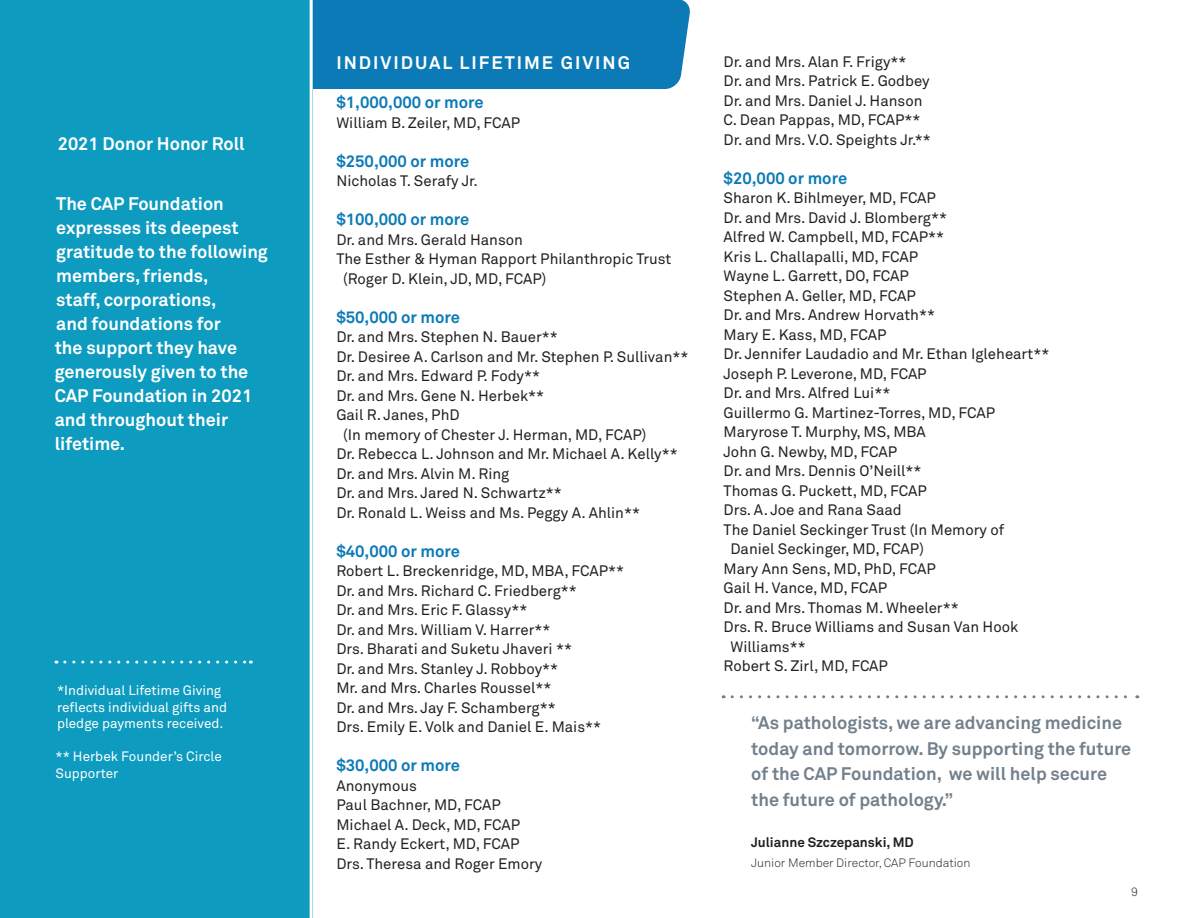
<style>
.page{position:relative;width:1188px;height:918px;background:#fff}
.page>*{position:absolute;margin:0;border:0;box-sizing:border-box;transform-origin:0 0}
.t1{font:700 18px/24px "Akkurat Std";color:#fff}
.t2{font:700 18px/25.5px "Akkurat Std";color:#73808b}
.t3{font:700 18px "Akkurat Std";letter-spacing:.11em;color:#fff}
.t4{font:700 16.5px "Akkurat Std";color:#0c7ab6}
.t5{font:15px/19.5px "Akkurat Std";color:#231f20}
.t6{font:13.5px/16.5px "Akkurat Std";color:#fff}
.t7{font:700 13.5px "Akkurat Std";color:#231f20}
.t8{font:300 12px "Akkurat Std";color:#231f20}
</style>
<div class="page">
<div style="left:313px;top:0;width:377px;height:89px;background:#0c7ab6"></div>
<div style="left:0;top:0;width:313px;height:918px;background:#0d9bbf"></div>
<hr style="left:310px;top:0;width:3px;height:918px;background:#fff">
<svg style="left:732px;top:695px;width:406px;height:3px"></svg>
<svg style="left:65px;top:661px;width:186px;height:3px"></svg>
<p class="t1" style="left:58px;top:131px;width:188px">2021 Donor Honor Roll</p>
<p class="t1" style="left:55px;top:192px;width:215px">The CAP Foundation expresses its deepest gratitude to the following members, friends,<br>staff, corporations,<br>and foundations for<br>the support they have generously given to the<br>CAP Foundation in 2021 and throughout their lifetime.</p>
<p class="t6" style="left:57px;top:682px;width:172px">*Individual Lifetime Giving reflects individual gifts and pledge payments received.</p>
<p class="t6" style="left:56px;top:748px;width:168px">** Herbek Founder’s Circle<br>Supporter</p>
<p class="t3" style="left:336px;top:52px;width:295px">INDIVIDUAL LIFETIME GIVING</p>
<p class="t4" style="left:336px;top:92px;width:149px">$1,000,000 or more</p>
<p class="t5" style="left:336px;top:113px;width:185px">William B. Zeiler, MD, FCAP</p>
<p class="t4" style="left:336px;top:151px;width:135px">$250,000 or more</p>
<p class="t5" style="left:336px;top:171px;width:143px">Nicholas T. Serafy Jr.</p>
<p class="t4" style="left:336px;top:209px;width:135px">$100,000 or more</p>
<p class="t5" style="left:336px;top:230px;width:188px">Dr. and Mrs. Gerald Hanson</p>
<p class="t5" style="left:336px;top:249px;width:336px">The Esther &amp; Hyman Rapport Philanthropic Trust</p>
<p class="t5" style="left:343px;top:269px;width:205px">(Roger D. Klein, JD, MD, FCAP)</p>
<p class="t4" style="left:336px;top:307px;width:125px">$50,000 or more</p>
<p class="t5" style="left:336px;top:327px;width:223px">Dr. and Mrs. Stephen N. Bauer**</p>
<p class="t5" style="left:336px;top:347px;width:354px">Dr. Desiree A. Carlson and Mr. Stephen P. Sullivan**</p>
<p class="t5" style="left:336px;top:366px;width:205px">Dr. and Mrs. Edward P. Fody**</p>
<p class="t5" style="left:336px;top:386px;width:209px">Dr. and Mrs. Gene N. Herbek**</p>
<p class="t5" style="left:336px;top:405px;width:125px">Gail R. Janes, PhD</p>
<p class="t5" style="left:343px;top:425px;width:305px">(In memory of Chester J. Herman, MD, FCAP)</p>
<p class="t5" style="left:336px;top:444px;width:343px">Dr. Rebecca L. Johnson and Mr. Michael A. Kelly**</p>
<p class="t5" style="left:336px;top:464px;width:174px">Dr. and Mrs. Alvin M. Ring</p>
<p class="t5" style="left:336px;top:483px;width:227px">Dr. and Mrs. Jared N. Schwartz**</p>
<p class="t5" style="left:336px;top:503px;width:305px">Dr. Ronald L. Weiss and Ms. Peggy A. Ahlin**</p>
<p class="t4" style="left:336px;top:541px;width:125px">$40,000 or more</p>
<p class="t5" style="left:336px;top:561px;width:289px">Robert L. Breckenridge, MD, MBA, FCAP** Dr. and Mrs. Richard C. Friedberg**<br>Dr. and Mrs. Eric F. Glassy**<br>Dr. and Mrs. William V. Harrer**<br>Drs. Bharati and Suketu Jhaveri **<br>Dr. and Mrs. Stanley J. Robboy**<br>Mr. and Mrs. Charles Roussel**<br>Dr. and Mrs. Jay F. Schamberg**<br>Drs. Emily E. Volk and Daniel E. Mais**</p>
<p class="t4" style="left:336px;top:755px;width:125px">$30,000 or more</p>
<p class="t5" style="left:336px;top:776px;width:208px">Anonymous<br>Paul Bachner, MD, FCAP<br>Michael A. Deck, MD, FCAP<br>E. Randy Eckert, MD, FCAP<br>Drs. Theresa and Roger Emory</p>
<p class="t5" style="left:724px;top:52px;width:209px">Dr. and Mrs. Alan F. Frigy**<br>Dr. and Mrs. Patrick E. Godbey<br>Dr. and Mrs. Daniel J. Hanson<br>C. Dean Pappas, MD, FCAP**<br>Dr. and Mrs. V.O. Speights Jr.**</p>
<p class="t4" style="left:724px;top:168px;width:125px">$20,000 or more</p>
<p class="t5" style="left:724px;top:188px;width:214px">Sharon K. Bihlmeyer, MD, FCAP</p>
<p class="t5" style="left:724px;top:208px;width:225px">Dr. and Mrs. David J. Blomberg**</p>
<p class="t5" style="left:724px;top:227px;width:222px">Alfred W. Campbell, MD, FCAP**</p>
<p class="t5" style="left:724px;top:247px;width:196px">Kris L. Challapalli, MD, FCAP</p>
<p class="t5" style="left:724px;top:266px;width:187px">Wayne L. Garrett, DO, FCAP</p>
<p class="t5" style="left:724px;top:286px;width:194px">Stephen A. Geller, MD, FCAP</p>
<p class="t5" style="left:724px;top:305px;width:213px">Dr. and Mrs. Andrew Horvath**</p>
<p class="t5" style="left:724px;top:325px;width:164px">Mary E. Kass, MD, FCAP</p>
<p class="t5" style="left:724px;top:344px;width:327px">Dr. Jennifer Laudadio and Mr. Ethan Igleheart**</p>
<p class="t5" style="left:724px;top:364px;width:205px">Joseph P. Leverone, MD, FCAP</p>
<p class="t5" style="left:724px;top:383px;width:168px">Dr. and Mrs. Alfred Lui**</p>
<p class="t5" style="left:724px;top:403px;width:273px">Guillermo G. Martinez-Torres, MD, FCAP</p>
<p class="t5" style="left:724px;top:422px;width:204px">Maryrose T. Murphy, MS, MBA</p>
<p class="t5" style="left:724px;top:442px;width:175px">John G. Newby, MD, FCAP</p>
<p class="t5" style="left:724px;top:461px;width:199px">Dr. and Mrs. Dennis O’Neill**</p>
<p class="t5" style="left:724px;top:481px;width:205px">Thomas G. Puckett, MD, FCAP</p>
<p class="t5" style="left:724px;top:500px;width:180px">Drs. A. Joe and Rana Saad</p>
<p class="t5" style="left:724px;top:520px;width:282px">The Daniel Seckinger Trust (In Memory of</p>
<p class="t5" style="left:730px;top:539px;width:195px">Daniel Seckinger, MD, FCAP)</p>
<p class="t5" style="left:724px;top:559px;width:214px">Mary Ann Sens, MD, PhD, FCAP</p>
<p class="t5" style="left:724px;top:578px;width:165px">Gail H. Vance, MD, FCAP</p>
<p class="t5" style="left:724px;top:598px;width:237px">Dr. and Mrs. Thomas M. Wheeler**</p>
<p class="t5" style="left:724px;top:617px;width:296px">Drs. R. Bruce Williams and Susan Van Hook</p>
<p class="t5" style="left:730px;top:637px;width:77px">Williams**</p>
<p class="t5" style="left:724px;top:656px;width:166px">Robert S. Zirl, MD, FCAP</p>
<p class="t2" style="left:751px;top:710px;width:382px">“As pathologists, we are advancing medicine today and tomorrow. By supporting the future of the CAP Foundation, we will help secure the future of pathology.”</p>
<p class="t7" style="left:751px;top:834px;width:164px">Julianne Szczepanski, MD</p>
<p class="t8" style="left:751px;top:856px;width:221px">Junior Member Director, CAP Foundation</p>
<p class="t8" style="left:1131px;top:884px;width:8px">9</p>
</div>
